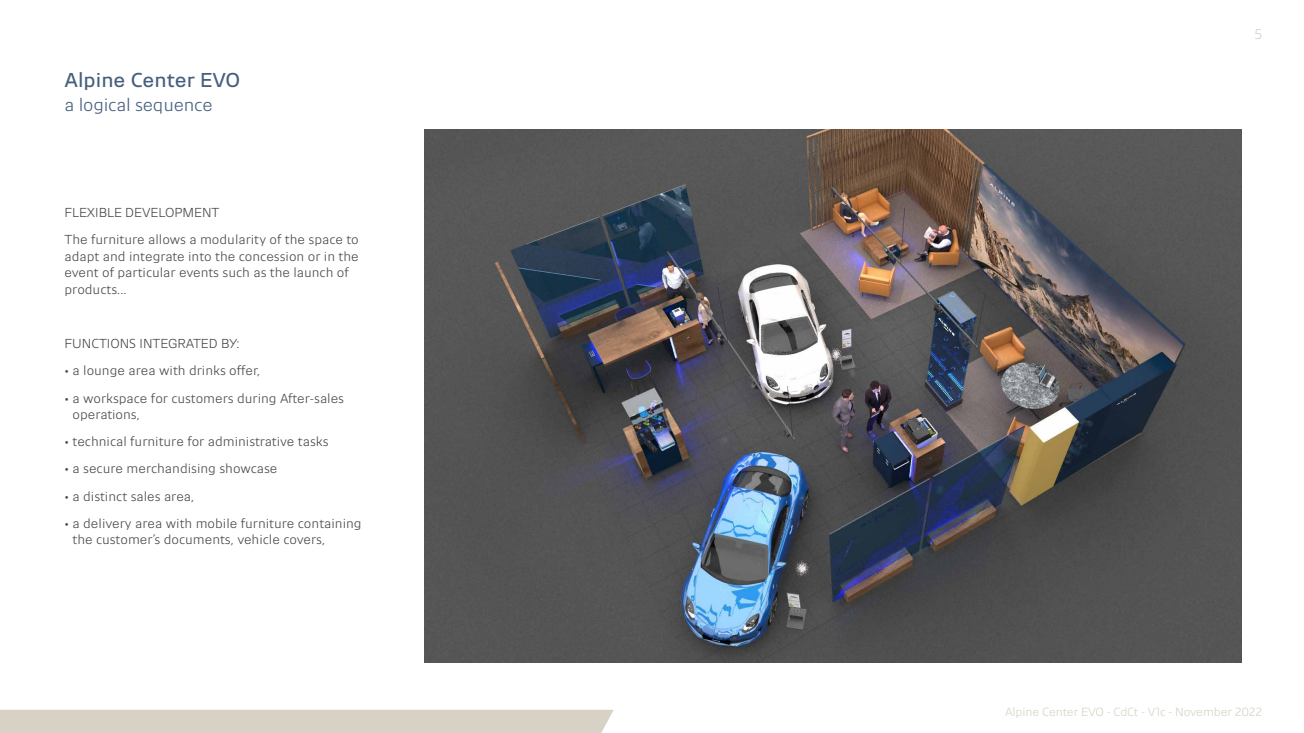
<style>
.page{position:relative;width:1304px;height:733px;background:#fff}
.page>*{position:absolute;margin:0;border:0;box-sizing:border-box;transform-origin:0 0}
.t1{font:21.25px "Alpine Ascension";color:#455f7e}
.t2{font:300 18.75px "Alpine Ascension";letter-spacing:-.01em;color:#455f7e}
.t3{font:300 15px "Alpine Ascension";color:#d7d2c5}
.t4{font:300 13.75px/16.5px "Alpine Ascension";color:#4a4647}
.t5{font:300 12.5px "Alpine Ascension";letter-spacing:-.01em;color:#d7d2c5}
</style>
<div class="page">
<div style="left:0;top:709px;width:614px;height:23px;background:#d7d2c5"></div>
<img style="left:424px;top:130px;width:817px;height:532px">
<h1 class="t1" style="left:64px;top:64px;width:177px">Alpine Center EVO</h1>
<h2 class="t2" style="left:64px;top:91px;width:150px">a logical sequence</h2>
<p class="t4" style="left:64px;top:198px;width:296px;line-height:27.1px">FLEXIBLE DEVELOPMENT<br>The furniture allows a modularity of the space to</p>
<p class="t4" style="left:64px;top:247px;width:296px">adapt and integrate into the concession or in the event of particular events such as the launch of products...</p>
<p class="t4" style="left:64px;top:334px;width:177px">FUNCTIONS INTEGRATED BY:</p>
<p class="t4" style="left:64px;top:361px;width:197px">• a lounge area with drinks offer,</p>
<p class="t4" style="left:73px;top:388px;width:273px;text-indent:-8px">• a workspace for customers during After-sales operations,</p>
<p class="t4" style="left:64px;top:432px;width:265px">• technical furniture for administrative tasks</p>
<p class="t4" style="left:64px;top:459px;width:214px">• a secure merchandising showcase</p>
<p class="t4" style="left:64px;top:486px;width:131px">• a distinct sales area,</p>
<p class="t4" style="left:73px;top:513px;width:291px;text-indent:-8px">• a delivery area with mobile furniture containing the customer’s documents, vehicle covers,</p>
<p class="t3" style="left:1254px;top:22px;width:10px">5</p>
<p class="t5" style="left:1005px;top:702px;width:259px">Alpine Center EVO - CdCt - V1c - November 2022</p>
</div>
